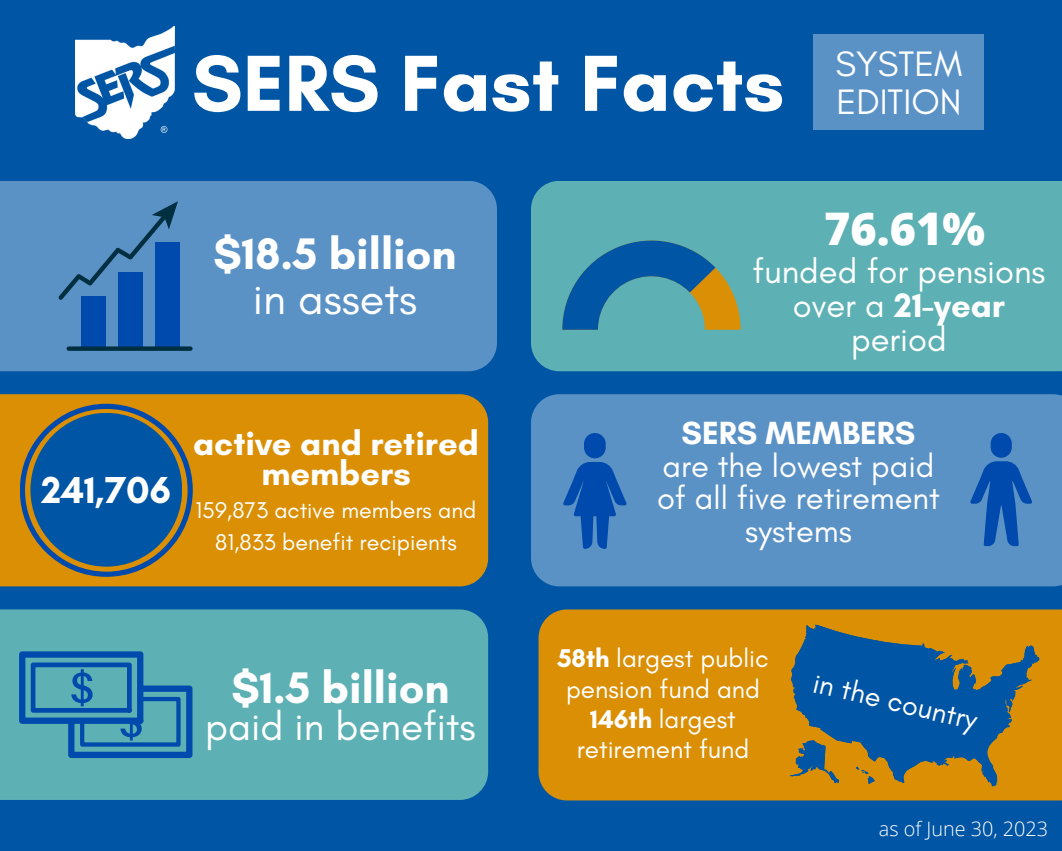
<style>
.page{position:relative;width:1062px;height:851px;background:#fff}
.page>*{position:absolute;margin:0;border:0;box-sizing:border-box;transform-origin:0 0}
.t1{font:700 80.85px "Glacial Indifference";color:#fff}
.t2{font:700 45px/45px "Glacial Indifference";color:#fff;text-align:center}
.t3{font:800 45px "Open Sans";color:#fff}
.t4{font:40.5px "Glacial Indifference";color:#fff}
.t5{font:700 38.25px "Glacial Indifference";color:#fff}
.t6{font:36px/38.2px "Glacial Indifference";color:#fff}
.t7{font:34.5px/33.8px "Glacial Indifference";color:#fff;text-align:center}
.t8{font:700 34.5px/30.3px "Glacial Indifference";color:#fff;text-align:center}
.t9{font:32.7px/32.5px "Glacial Indifference";color:#fff;text-align:center}
.t10{font:700 32.7px "Glacial Indifference";color:#fff}
.t11{font:28.8px "Glacial Indifference";color:#fff}
.t12{font:26.1px/30.3px "Glacial Indifference";color:#fff;text-align:center}
.t13{font:23.25px/31.5px "Glacial Indifference";color:#fff;text-align:center}
.t14{font:300 19.8px "Open Sans";color:#fff}
.s1{font-weight:400}
.s2{font-weight:700}
</style>
<div class="page">
<div style="left:0;top:0;width:1062px;height:850px;background:#0055a4"></div>
<img style="left:76px;top:26px;width:99px;height:112px">
<div style="left:814px;top:35px;width:170px;height:95px;background:#5b92c6"></div>
<div style="left:0;top:181px;width:497px;height:190px;background:#5b92c6"></div>
<div style="left:531px;top:181px;width:531px;height:190px;background:#5db1b4"></div>
<div style="left:0;top:394px;width:488px;height:192px;background:#da8f05"></div>
<div style="left:531px;top:394px;width:531px;height:192px;background:#5b92c6"></div>
<svg style="left:563px;top:433px;width:64px;height:116px"></svg>
<div style="left:0;top:609px;width:488px;height:190px;background:#5db1b4"></div>
<div style="left:539px;top:609px;width:523px;height:191px;background:#da8f05"></div>
<svg style="left:970px;top:433px;width:62px;height:113px"></svg>
<div style="left:81px;top:296px;width:24px;height:52px;background:#004aad"></div>
<div style="left:118px;top:272px;width:25px;height:76px;background:#004aad"></div>
<div style="left:155px;top:242px;width:25px;height:106px;background:#004aad"></div>
<div style="left:67px;top:346px;width:126px;height:5px;background:#002f42;border-radius:2px"></div>
<svg style="left:58px;top:201px;width:120px;height:99px"></svg>
<svg style="left:562px;top:240px;width:179px;height:90px"></svg>
<svg style="left:20px;top:404px;width:173px;height:172px"></svg>
<div style="left:30px;top:413px;width:152px;height:153px;background:#0055a4;border-radius:50%"></div>
<svg style="left:19px;top:651px;width:173px;height:107px"></svg>
<svg style="left:785px;top:791px;width:256px;height:4px"></svg>
<svg style="left:785px;top:623px;width:256px;height:168px"></svg>
<svg style="left:790px;top:738px;width:51px;height:45px"></svg>
<svg style="left:856px;top:766px;width:19px;height:18px"></svg>
<h1 class="t1" style="left:192px;top:34px;width:594px">SERS Fast Facts</h1>
<p class="t6" style="left:835px;top:44px;width:128px">SYSTEM<br>EDITION</p>
<h3 class="t2" style="left:214px;top:231px;width:244px">$18.5 billion <span class="s1">in assets</span></h3>
<p class="t5" style="left:41px;top:466px;width:131px">241,706</p>
<h4 class="t8" style="left:193px;top:427px;width:287px">active and retired members</h4>
<p class="t13" style="left:196px;top:494px;width:282px">159,873 active members and<br>81,833 benefit recipients</p>
<h5 class="t2" style="left:232px;top:664px;width:219px">$1.5 billion</h5>
<h5 class="t4" style="left:205px;top:701px;width:272px">paid in benefits</h5>
<p class="t3" style="left:824px;top:197px;width:162px">76.61%</p>
<p class="t7" style="left:752px;top:254px;width:294px">funded for pensions over a <span class="s2">21-year </span>period</p>
<h2 class="t10" style="left:682px;top:413px;width:235px">SERS MEMBERS</h2>
<h6 class="t9" style="left:657px;top:449px;width:284px">are the lowest paid of all five retirement systems</h6>
<p class="t12" style="left:557px;top:643px;width:213px"><span class="s2">58th</span> largest public pension fund and<br><span class="s2">146th</span> largest retirement fund</p>
<h3 class="t11" style="left:818px;top:665px;width:169px;rotate:13deg">in the country</h3>
<h5 class="t14" style="left:879px;top:814px;width:171px">as of June 30, 2023</h5>
</div>
